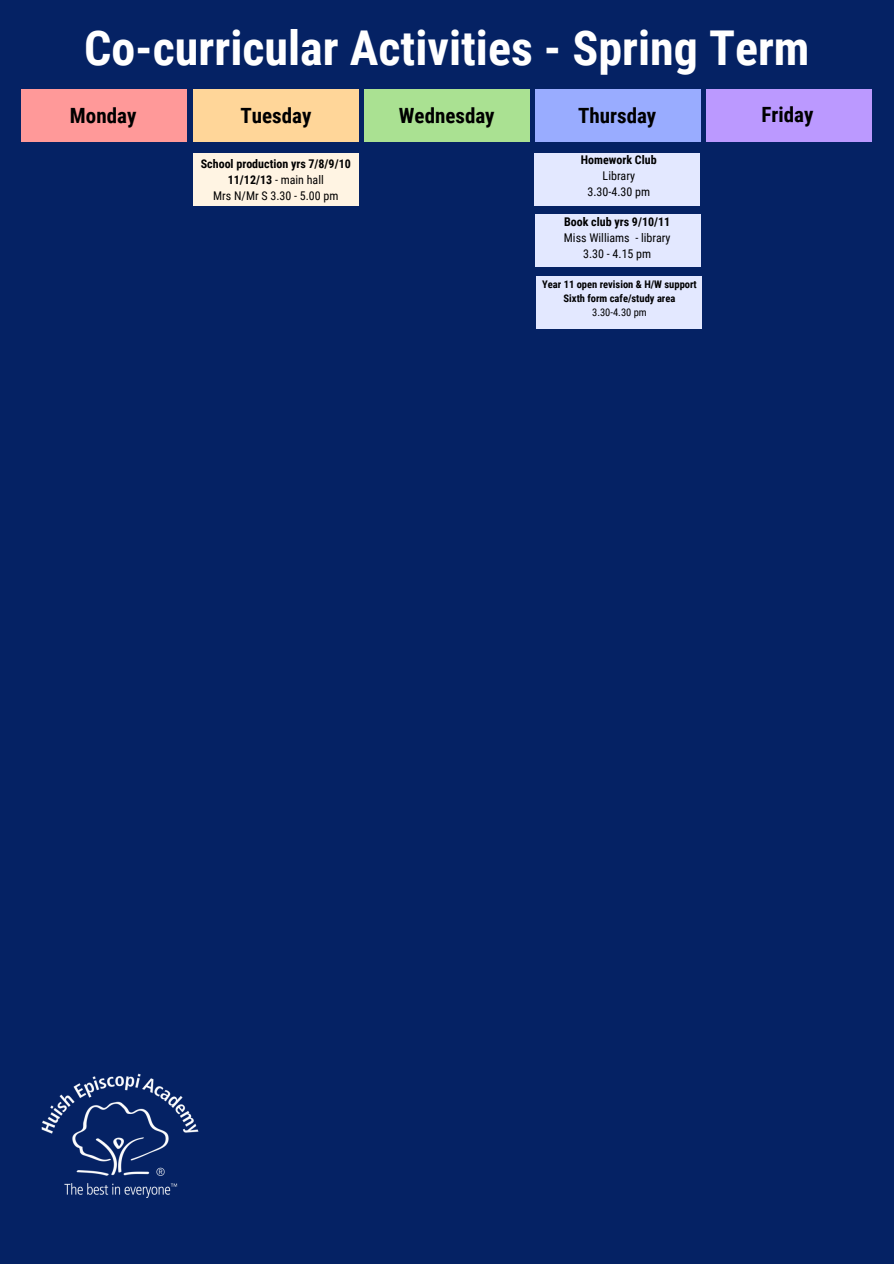
<style>
.page{position:relative;width:894px;height:1264px;background:#fff}
.page>*{position:absolute;margin:0;border:0;box-sizing:border-box;transform-origin:0 0}
.t1{font:700 48px "Roboto Condensed";color:#fff}
.t2{font:700 21px "Roboto Condensed";color:#000}
.t3{font:12px/16px "Roboto Condensed";color:#000;text-align:center}
.t4{font:700 12px/16px "Roboto Condensed";color:#000;text-align:center}
.t5{font:700 10.5px "Roboto Condensed";color:#000}
.t6{font:10.5px "Roboto Condensed";color:#000}
.s1{font-weight:700}
.s2{font-weight:400}
</style>
<div class="page">
<div style="left:0;top:0;width:893px;height:1263px;background:#052264"></div>
<div style="left:706px;top:89px;width:166px;height:53px;background:#b9f"></div>
<div style="left:535px;top:89px;width:165px;height:53px;background:#99acff"></div>
<div style="left:364px;top:89px;width:165px;height:53px;background:#aae192"></div>
<div style="left:193px;top:89px;width:165px;height:53px;background:#ffd699"></div>
<div style="left:21px;top:89px;width:166px;height:53px;background:#f99"></div>
<div style="left:534px;top:153px;width:165px;height:52px;background:#e3e8ff"></div>
<div style="left:535px;top:215px;width:166px;height:52px;background:#e3e8ff"></div>
<div style="left:193px;top:153px;width:165px;height:52px;background:#fff4e3"></div>
<img style="left:41px;top:1073px;width:158px;height:124px">
<div style="left:536px;top:276px;width:165px;height:53px;background:#e3e8ff"></div>
<h1 class="t1" style="left:84px;top:20px;width:726px">Co-curricular Activities - Spring Term</h1>
<h2 class="t2" style="left:70px;top:103px;width:68px">Monday</h2>
<h2 class="t2" style="left:240px;top:103px;width:72px">Tuesday</h2>
<h2 class="t2" style="left:399px;top:103px;width:97px">Wednesday</h2>
<h2 class="t2" style="left:578px;top:103px;width:80px">Thursday</h2>
<h2 class="t2" style="left:761px;top:103px;width:53px">Friday</h2>
<h3 class="t3" style="left:580px;top:152px;width:77px"><span class="s1">Homework Club<br></span>Library<br>3.30-4.30 pm</h3>
<h3 class="t3" style="left:563px;top:213px;width:108px"><span class="s1">Book club yrs 9/10/11<br></span>Miss Williams - library<br>3.30 - 4.15 pm</h3>
<p class="t5" style="left:542px;top:278px;width:156px">Year 11 open revision &amp; H/W support</p>
<p class="t5" style="left:563px;top:292px;width:113px">Sixth form cafe/study area</p>
<p class="t6" style="left:592px;top:306px;width:56px">3.30-4.30 pm</p>
<p class="t4" style="left:201px;top:156px;width:151px">School production yrs 7/8/9/10<br>11/12/13 <span class="s2">- main hall<br>Mrs N/Mr S 3.30 - 5.00 pm</span></p>
</div>
